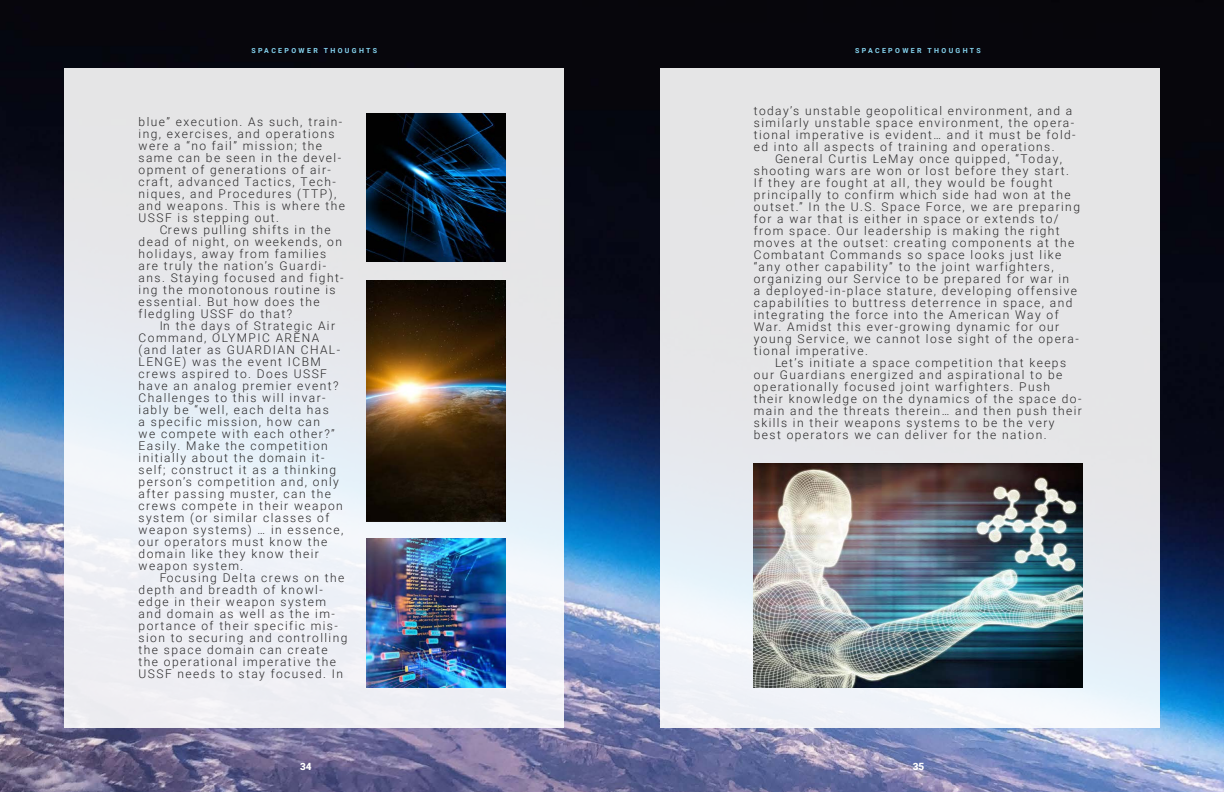
<style>
.page{position:relative;width:1224px;height:792px;background:#fff}
.page>*{position:absolute;margin:0;border:0;box-sizing:border-box;transform-origin:0 0}
.t1{font:300 12px/12px "Roboto";letter-spacing:.12em;color:#292829}
.t2{font:900 10px "Roboto";color:#fff}
.t3{font:700 7px "Roboto";letter-spacing:.335em;color:#86d5f1}
</style>
<div class="page">
<img style="left:0;top:0;width:1224px;height:792px">
<div style="left:660px;top:68px;width:499px;height:660px;background:linear-gradient(to bottom,#e3e1e1,#eaf0f6)"></div>
<div style="left:65px;top:68px;width:499px;height:660px;background:linear-gradient(to right,#eaecf1,#e9ebee)"></div>
<img style="left:367px;top:280px;width:139px;height:241px">
<img style="left:367px;top:113px;width:139px;height:149px">
<img style="left:754px;top:463px;width:328px;height:224px">
<img style="left:367px;top:538px;width:139px;height:149px">
<p class="t3" style="left:251px;top:45px;width:127px">SPACEPOWER THOUGHTS</p>
<p class="t3" style="left:855px;top:45px;width:127px">SPACEPOWER THOUGHTS</p>
<p class="t1" style="left:139px;top:115px;width:208px">blue” execution. As such, train&shy;ing, exercises, and operations were a “no fail” mission; the same can be seen in the devel&shy;opment of generations of air&shy;craft, advanced Tactics, Tech&shy;niques, and Procedures (TTP), and weapons. This is where the<br>USSF is stepping out.</p>
<p class="t1" style="left:139px;top:223px;width:207px;text-indent:21px">Crews pulling shifts in the dead of night, on weekends, on holidays, away from families are truly the nation’s Guardi&shy;ans. Staying focused and fight&shy;ing the monotonous routine is essential. But how does the fledgling USSF do that?</p>
<p class="t1" style="left:139px;top:319px;width:206px;text-indent:21px">In the days of Strategic Air<br>Command, OLYMPIC ARENA (and later as GUARDIAN CHAL-<br>LENGE) was the event ICBM crews aspired to. Does USSF have an analog premier event?<br>Challenges to this will invar&shy;iably be “well, each delta has<br>a specific mission, how can<br>we compete with each other?”<br>Easily. Make the competition initially about the domain it&shy;self; construct it as a thinking person’s competition and, only after passing muster, can the crews compete in their weapon system (or similar classes of weapon systems) … in essence, our operators must know the domain like they know their weapon system.</p>
<p class="t1" style="left:139px;top:571px;width:210px;text-indent:21px">Focusing Delta crews on the depth and breadth of knowl&shy;edge in their weapon system and domain as well as the im&shy;portance of their specific mis&shy;sion to securing and controlling the space domain can create the operational imperative the<br>USSF needs to stay focused. In</p>
<p class="t1" style="left:754px;top:104px;width:323px">today’s unstable geopolitical environment, and a similarly unstable space environment, the opera&shy;tional imperative is evident… and it must be fold&shy;ed into all aspects of training and operations.</p>
<p class="t1" style="left:754px;top:152px;width:328px;text-indent:21px">General Curtis LeMay once quipped, “Today, shooting wars are won or lost before they start.<br>If they are fought at all, they would be fought principally to confirm which side had won at the outset.” In the U.S. Space Force, we are preparing for a war that is either in space or extends to/ from space. Our leadership is making the right moves at the outset: creating components at the Combatant Commands so space looks just like “any other capability” to the joint warfighters, organizing our Service to be prepared for war in<br>a deployed-in-place stature, developing offensive capabilities to buttress deterrence in space, and integrating the force into the American Way of War. Amidst this ever-growing dynamic for our young Service, we cannot lose sight of the opera&shy;tional imperative.</p>
<p class="t1" style="left:754px;top:356px;width:330px;text-indent:21px">Let’s initiate a space competition that keeps our Guardians energized and aspirational to be operationally focused joint warfighters. Push their knowledge on the dynamics of the space do&shy;main and the threats therein… and then push their skills in their weapons systems to be the very best operators we can deliver for the nation.</p>
<p class="t2" style="left:300px;top:759px;width:13px">34</p>
<p class="t2" style="left:913px;top:759px;width:13px">35</p>
</div>
